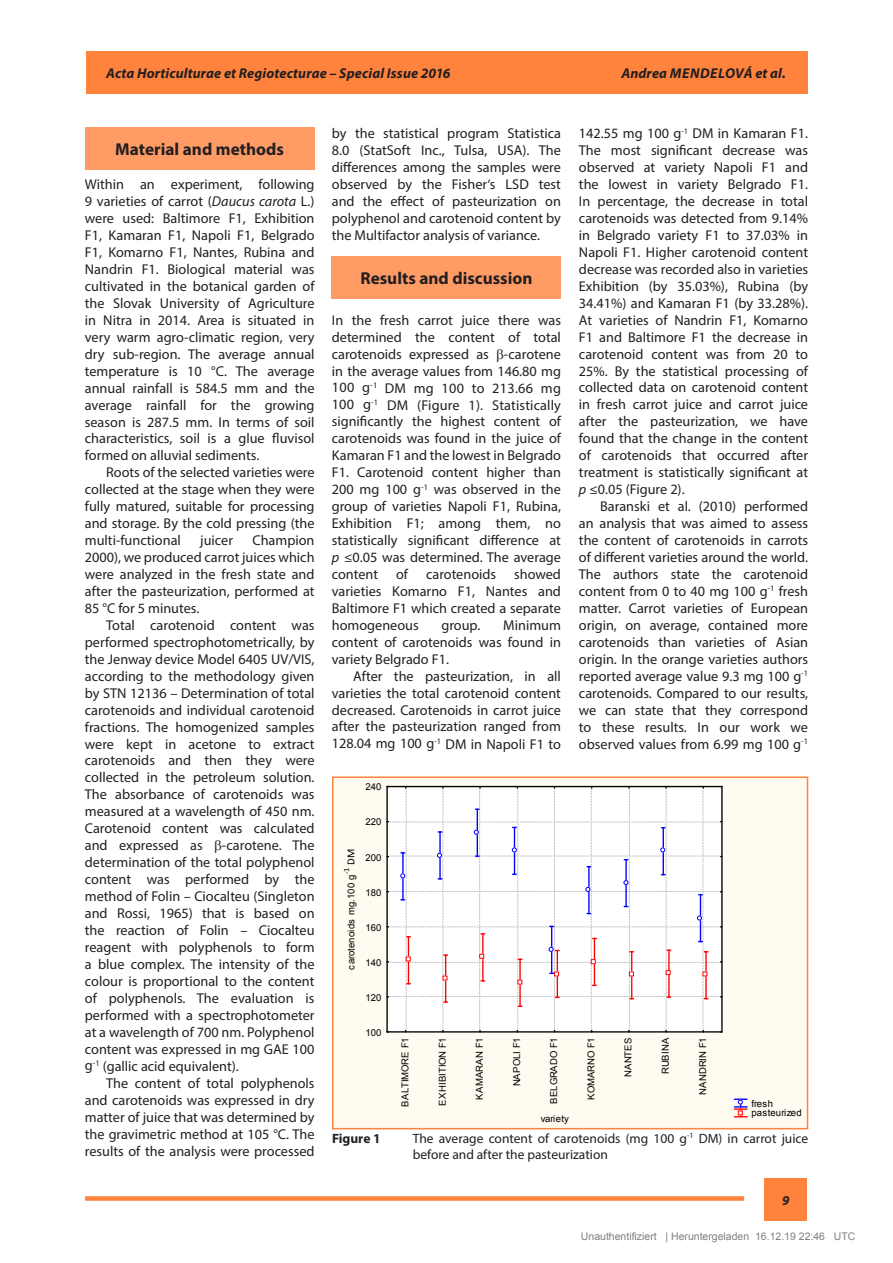
<style>
.page{position:relative;width:893px;height:1263px;background:#fff}
.page>*{position:absolute;margin:0;border:0;box-sizing:border-box;transform-origin:0 0}
.t1{font:700 17.25px "Myriad Pro";color:#231f20}
.t2{font:14.25px/17px "Myriad Pro";color:#231f20;text-align:justify}
.t3{font:italic 700 14.25px "Myriad Pro";letter-spacing:.01em;color:#231f20}
.t4{font:13.5px/16.2px "Myriad Pro";color:#231f20}
.t5{font:700 13.5px "Myriad Pro";color:#231f20}
.t6{font:italic 700 13.5px "Myriad Pro";color:#231f20}
.t7{font:10.95px "Calibri";color:#000}
.t8{font:10.5px "Arial";color:#808080}
.t9{font:9.6px/9.9px "Arial";letter-spacing:.01em;color:#000}
.t10{font:9.6px "Arial";letter-spacing:.045em;color:#000}
.t11{font:8.1px "Calibri";color:#000}
.s1{font-style:italic}
</style>
<div class="page">
<div style="left:86px;top:51px;width:721px;height:43px;background:#ff823d"></div>
<div style="left:765px;top:1178px;width:42px;height:43px;background:#ff823d"></div>
<div style="left:85px;top:1196px;width:659px;height:5px;background:#ff823d"></div>
<div style="left:85px;top:128px;width:230px;height:42px;background:#ff9b64"></div>
<div style="left:730px;top:779px;width:75px;height:347px;background:#fffbf0"></div>
<svg style="left:734px;top:1098px;width:13px;height:19px"></svg>
<div style="left:335px;top:778px;width:395px;height:350px;background:#fffbf0"></div>
<hr style="left:386px;top:786px;width:2px;height:246px;background:#000">
<hr style="left:721px;top:786px;width:2px;height:246px;background:#000">
<svg style="left:387px;top:786px;width:335px;height:246px"></svg>
<div style="left:332px;top:776px;width:476px;height:353px;border:2px solid #ff823d"></div>
<div style="left:332px;top:256px;width:229px;height:43px;background:#ff9b64"></div>
<p class="t3" style="left:106px;top:64px;width:346px">Acta Horticulturae et Regiotecturae – Special Issue 2016</p>
<p class="t3" style="left:621px;top:64px;width:166px">Andrea Mendelová et al.</p>
<p class="t1" style="left:115px;top:138px;width:170px">Material and methods</p>
<p class="t2" style="left:85px;top:176px;width:231px">Within an experiment, following 9 varieties of carrot (<span class="s1">Daucus carota</span> L.) were used: Baltimore F1, Exhibition F1, Kamaran F1, Napoli F1, Belgrado F1, Komarno F1, Nantes, Rubina and Nandrin F1. Biological material was cultivated in the botanical garden of the Slovak University of Agriculture in Nitra in 2014. Area is situated in very warm agro-climatic region, very dry sub-region. The average annual temperature is 10 °C. The average annual rainfall is 584.5 mm and the average rainfall for the growing season is 287.5 mm. In terms of soil characteristics, soil is a glue fluvisol formed on alluvial sediments.</p>
<p class="t2" style="left:85px;top:464px;width:231px;text-indent:21px">Roots of the selected varieties were collected at the stage when they were fully matured, suitable for processing and storage. By the cold pressing (the multi-functional</p>
<p class="t2" style="left:85px;top:532px;width:231px;text-indent:168px">Champion 2000), we produced carrot juices which were analyzed in the fresh state and after the pasteurization, performed at 85 °C for 5 minutes.</p>
<p class="t2" style="left:85px;top:616px;width:231px;text-indent:21px">Total carotenoid content was performed spectrophotometrically, by the Jenway device Model 6405 UV/VIS, according to the methodology given by STN 12136 – Determination of total carotenoids and individual carotenoid fractions. The homogenized samples were kept in acetone to extract carotenoids and then they were collected in the petroleum solution.<br>The absorbance of carotenoids was measured at a wavelength of 450 nm.<br>Carotenoid content was calculated and expressed as</p>
<p class="t2" style="left:200px;top:532px;width:34px">juicer</p>
<p class="t2" style="left:85px;top:837px;width:231px;text-indent:137px">-carotene. The determination of the total polyphenol content was performed by the method of Folin – Ciocalteu (Singleton and Rossi, 1965) that is based on the reaction of Folin – Ciocalteu reagent with polyphenols to form a blue complex. The intensity of the colour is proportional to the content of polyphenols. The evaluation is performed with a spectrophotometer at a wavelength of 700 nm. Polyphenol content was expressed in mg GAE 100 g<sup>-1</sup> (gallic acid equivalent).</p>
<p class="t2" style="left:85px;top:1074px;width:231px;text-indent:21px">The content of total polyphenols and carotenoids was expressed in dry matter of juice that was determined by the gravimetric method at 105 °C. The results of the analysis were processed</p>
<p class="t2" style="left:332px;top:125px;width:231px">by the statistical program Statistica 8.0 (StatSoft Inc., Tulsa, USA). The differences among the samples were observed by the Fisher‘s LSD test and the effect of pasteurization on polyphenol and carotenoid content by the Multifactor analysis of variance.</p>
<p class="t1" style="left:360px;top:267px;width:173px">Results and discussion</p>
<p class="t2" style="left:332px;top:311px;width:231px">In the fresh carrot juice there was determined the content of total carotenoids expressed as -carotene in the average values from 146.80 mg 100 g<sup>-1</sup> DM mg 100 to 213.66 mg 100 g<sup>-1</sup> DM (Figure 1). Statistically significantly the highest content of carotenoids was found in the juice of Kamaran F1 and the lowest in Belgrado F1. Carotenoid content higher than 200 mg 100 g<sup>-1</sup> was observed in the group of varieties Napoli F1, Rubina, Exhibition F1; among them, no statistically significant difference at <span class="s1">p</span> ≤0.05 was determined. The average content</p>
<p class="t2" style="left:396px;top:565px;width:13px">of</p>
<p class="t2" style="left:426px;top:565px;width:72px">carotenoids</p>
<p class="t2" style="left:332px;top:565px;width:231px;text-indent:182px">showed varieties Komarno F1, Nantes and Baltimore F1 which created a separate homogeneous</p>
<p class="t2" style="left:332px;top:616px;width:231px;text-indent:171px">Minimum content of carotenoids was found in variety Belgrado F1.</p>
<p class="t2" style="left:332px;top:667px;width:231px;text-indent:21px">After the pasteurization, in all varieties the total carotenoid content decreased. Carotenoids in carrot juice after the pasteurization ranged from 128.04 mg 100 g<sup>-1</sup> DM in Napoli F1 to</p>
<p class="t2" style="left:442px;top:616px;width:40px">group.</p>
<p class="t9" style="left:365px;top:782px;width:18px">240</p>
<p class="t9" style="left:365px;top:817px;width:18px">220</p>
<p class="t7" style="left:343px;top:865px;width:18px;rotate:-90deg">DM</p>
<p class="t11" style="left:341px;top:874px;width:8px;rotate:-90deg">‐1</p>
<p class="t9" style="left:346px;top:970px;width:97px;rotate:-90deg">carotenoids mg.100 g</p>
<p class="t9" style="left:365px;top:852px;width:18px">200</p>
<p class="t9" style="left:365px;top:887px;width:18px">180</p>
<p class="t9" style="left:365px;top:922px;width:18px">160</p>
<p class="t9" style="left:365px;top:957px;width:18px">140</p>
<p class="t9" style="left:365px;top:992px;width:18px">120</p>
<p class="t9" style="left:365px;top:1027px;width:18px">100</p>
<p class="t2" style="left:579px;top:125px;width:231px">142.55 mg 100 g<sup>-1</sup> DM in Kamaran F1.<br>The most significant decrease was observed at variety Napoli F1 and the lowest in variety Belgrado F1.<br>In percentage, the decrease in total carotenoids was detected from 9.14% in Belgrado variety F1 to 37.03% in Napoli F1. Higher carotenoid content decrease was recorded also in varieties Exhibition (by 35.03%), Rubina (by 34.41%) and Kamaran F1 (by 33.28%).<br>At varieties of Nandrin F1, Komarno F1 and Baltimore F1 the decrease in carotenoid content was from 20 to 25%. By the statistical processing of collected data on carotenoid content in fresh carrot juice and carrot juice after the pasteurization, we have found that the change in the content of carotenoids that occurred after treatment is statistically significant at <span class="s1">p</span> ≤0.05 (Figure 2).</p>
<p class="t2" style="left:579px;top:498px;width:231px;text-indent:21px">Baranski et al. (2010) performed an analysis that was aimed to assess the content of carotenoids in carrots of different varieties around the world.<br>The authors state the carotenoid content from 0 to 40 mg 100 g<sup>-1</sup> fresh matter. Carrot varieties of European origin, on average, contained more carotenoids than varieties of Asian origin. In the orange varieties authors reported average value 9.3 mg 100 g<sup>-1 </sup>carotenoids. Compared to our results, we can state that they correspond to these results. In our work we observed values from 6.99 mg 100 g<sup>-1</sup></p>
<p class="t9" style="left:400px;top:1107px;width:71px;rotate:-90deg">BALTIMORE F1</p>
<p class="t9" style="left:437px;top:1105px;width:70px;rotate:-90deg">EXHIBITION F1</p>
<p class="t10" style="left:473px;top:1100px;width:64px;rotate:-90deg">KAMARAN F1</p>
<p class="t9" style="left:512px;top:1086px;width:50px;rotate:-90deg">NAPOLI F1</p>
<p class="t9" style="left:549px;top:1104px;width:68px;rotate:-90deg">BELGRADO F1</p>
<p class="t9" style="left:586px;top:1100px;width:64px;rotate:-90deg">KOMARNO F1</p>
<p class="t9" style="left:623px;top:1077px;width:41px;rotate:-90deg">NANTES</p>
<p class="t9" style="left:660px;top:1074px;width:38px;rotate:-90deg">RUBINA</p>
<p class="t9" style="left:698px;top:1095px;width:59px;rotate:-90deg">NANDRIN F1</p>
<p class="t9" style="left:541px;top:1113px;width:29px">variety</p>
<p class="t9" style="left:751px;top:1098px;width:52px">fresh pasteurized</p>
<p class="t5" style="left:332px;top:1129px;width:50px">Figure 1</p>
<p class="t4" style="left:413px;top:1130px;width:397px">The average content of carotenoids (mg 100 g<sup>-1</sup> DM) in carrot juice before and after the pasteurization</p>
<p class="t6" style="left:782px;top:1191px;width:9px">9</p>
<p class="t8" style="left:581px;top:1233px;width:276px">Unauthentifiziert | Heruntergeladen 16.12.19 22:46 UTC</p>
</div>
